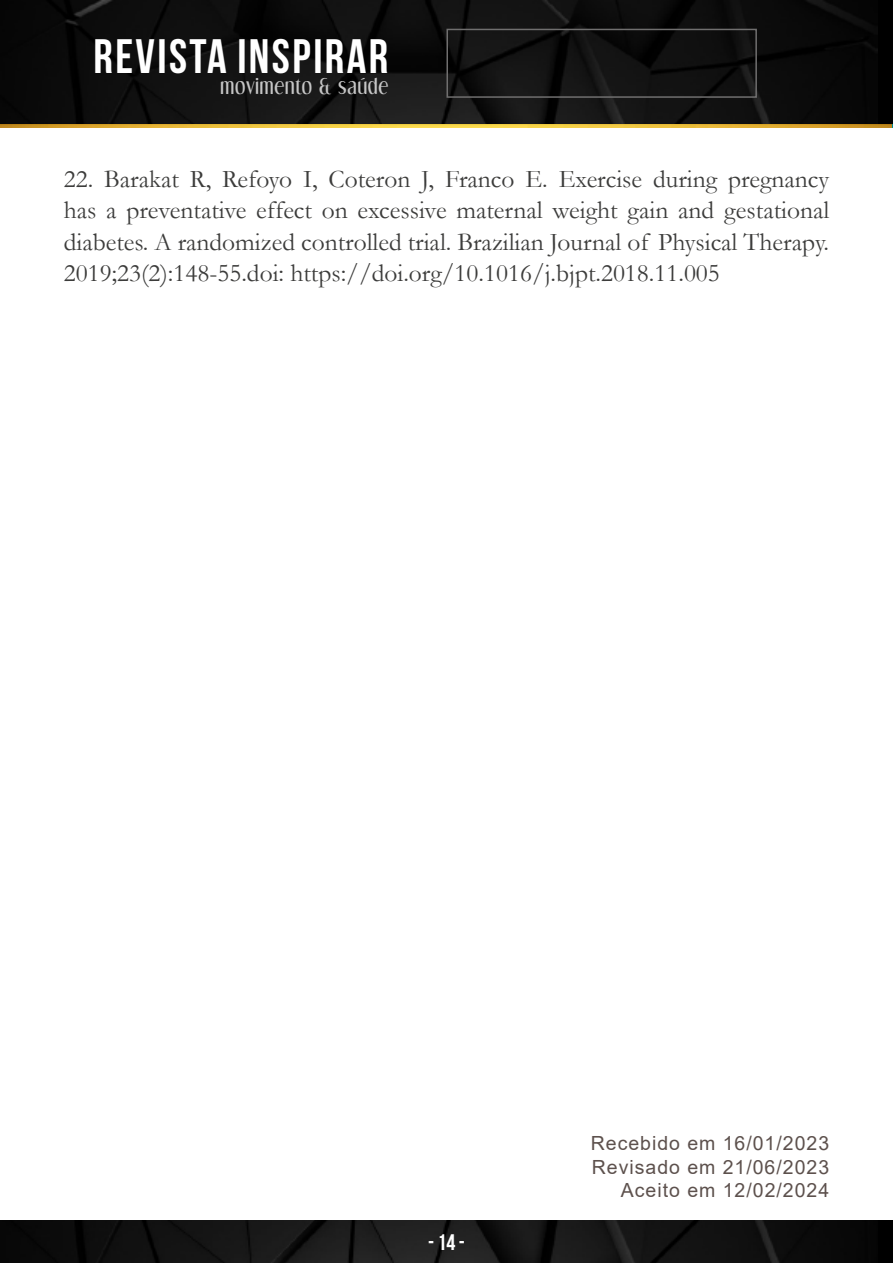
<style>
.page{position:relative;width:893px;height:1263px;background:#fff}
.page>*{position:absolute;margin:0;border:0;box-sizing:border-box;transform-origin:0 0}
.t1{font:700 48.3px "Bebas Neue";letter-spacing:.05em;color:#fff}
.t2{font:25.5px/31.5px "Garamond";color:#3c3c3b;text-align:justify}
.t3{font:700 22.5px "Bebas Neue";color:#fff}
.t4{font:19.5px/23.4px "Arial";letter-spacing:.05em;color:#5d514d;text-align:right}
.t5{font:18.9px "Dream Orphans";letter-spacing:.05em;color:#c6c6c6}
</style>
<div class="page">
<img style="left:0;top:124px;width:891px;height:4px">
<img style="left:0;top:0;width:878px;height:124px">
<div style="left:446px;top:29px;width:311px;height:69px;border:2px solid #706f6f"></div>
<img style="left:0;top:1220px;width:878px;height:43px">
<h1 class="t1" style="left:94px;top:29px;width:296px">REVISTA INSPIRAR</h1>
<p class="t5" style="left:220px;top:75px;width:169px">movimento &amp; saúde</p>
<p class="t2" style="left:64px;top:162px;width:767px">22. Barakat R, Refoyo I, Coteron J, Franco E. Exercise during pregnancy has a preventative effect on excessive maternal weight gain and gestational diabetes. A randomized controlled trial. Brazilian Journal of Physical Therapy.<br>2019;23(2):148-55.doi: https://doi.org/10.1016/j.bjpt.2018.11.005</p>
<p class="t3" style="left:428px;top:1230px;width:38px">- 14 -</p>
<p class="t4" style="left:591px;top:1131px;width:240px">Recebido em 16/01/2023<br>Revisado em 21/06/2023<br>Aceito em 12/02/2024</p>
</div>
